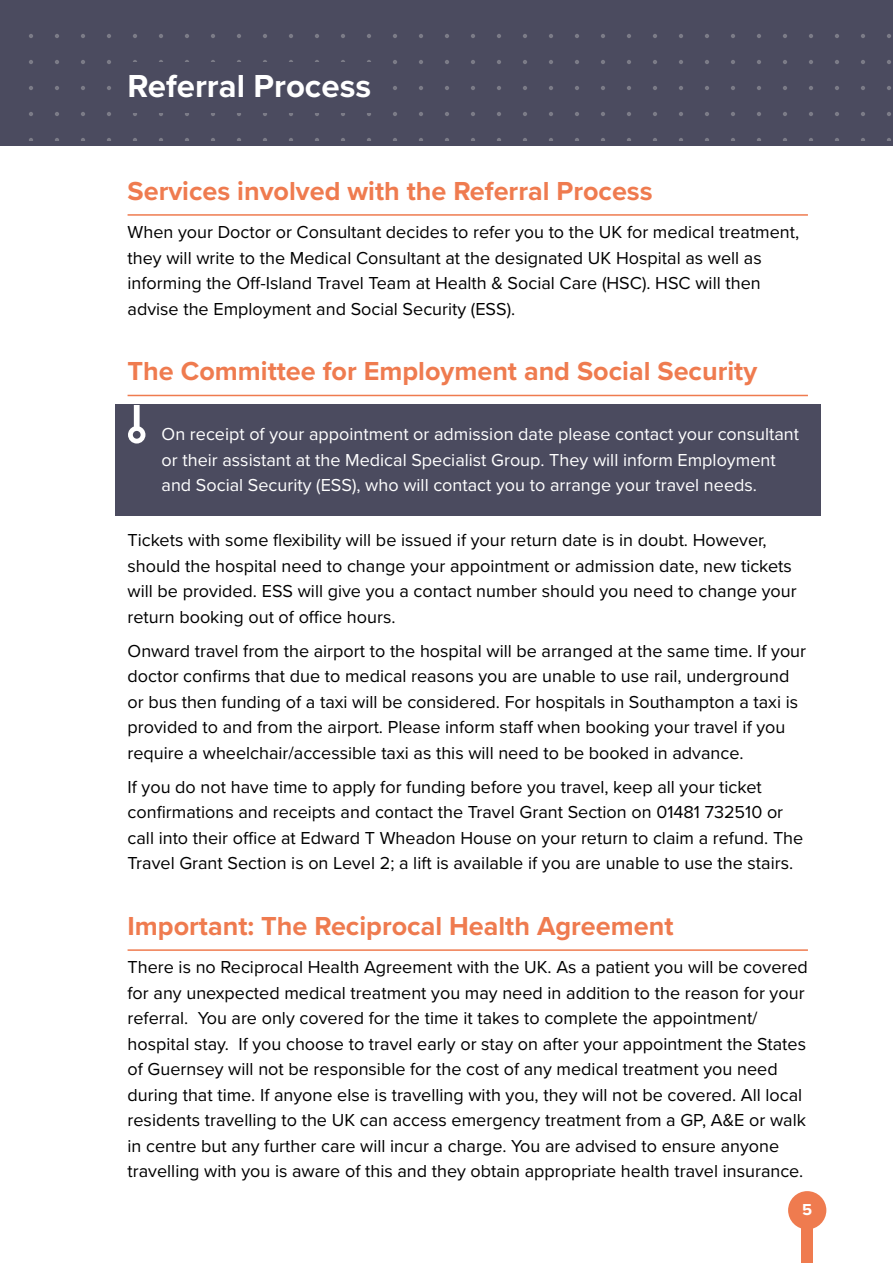
<style>
.page{position:relative;width:893px;height:1263px;background:#fff}
.page>*{position:absolute;margin:0;border:0;box-sizing:border-box;transform-origin:0 0}
.t1{font:700 33px "Proxima Nova";color:#fff}
.t2{font:700 27px "Proxima Nova";color:#ef7b4f}
.t3{font:18px/25.5px "Proxima Nova";color:#000}
.t4{font:18px/25.5px "Proxima Nova";color:#fff}
.t5{font:700 16.5px "Proxima Nova";color:#fff}
</style>
<div class="page">
<div style="left:0;top:0;width:893px;height:146px;background:#4b4b5f"></div>
<svg style="left:29px;top:34px;width:862px;height:106px"></svg>
<div style="left:801px;top:1212px;width:12px;height:51px;background:#ef7b4f"></div>
<div style="left:788px;top:1191px;width:38px;height:38px;background:#ef7b4f;border-radius:50%"></div>
<div style="left:119px;top:63px;width:261px;height:50px;background:#4b4b5f"></div>
<hr style="left:128px;top:214px;width:680px;height:2px;background:#ef7b4f">
<hr style="left:128px;top:395px;width:680px;height:1px;background:#ef7b4f">
<div style="left:115px;top:404px;width:706px;height:112px;background:#4b4b5f"></div>
<hr style="left:128px;top:949px;width:680px;height:2px;background:#ef7b4f">
<svg style="left:128px;top:394px;width:17px;height:50px"></svg>
<h1 class="t1" style="left:128px;top:62px;width:245px">Referral Process</h1>
<h2 class="t2" style="left:128px;top:171px;width:527px">Services involved with the Referral Process</h2>
<p class="t3" style="left:128px;top:219px;width:673px">When your Doctor or Consultant decides to refer you to the UK for medical treatment, they will write to the Medical Consultant at the designated UK Hospital as well as informing the Off-Island Travel Team at Health &amp; Social Care (HSC). HSC will then advise the Employment and Social Security (ESS).</p>
<h2 class="t2" style="left:128px;top:351px;width:631px">The Committee for Employment and Social Security</h2>
<p class="t4" style="left:162px;top:420px;width:639px">On receipt of your appointment or admission date please contact your consultant or their assistant at the Medical Specialist Group. They will inform Employment and Social Security (ESS), who will contact you to arrange your travel needs.</p>
<p class="t3" style="left:128px;top:527px;width:671px">Tickets with some flexibility will be issued if your return date is in doubt. However, should the hospital need to change your appointment or admission date, new tickets will be provided. ESS will give you a contact number should you need to change your return booking out of office hours.</p>
<p class="t3" style="left:128px;top:637px;width:680px">Onward travel from the airport to the hospital will be arranged at the same time. If your doctor confirms that due to medical reasons you are unable to use rail, underground or bus then funding of a taxi will be considered. For hospitals in Southampton a taxi is provided to and from the airport. Please inform staff when booking your travel if you require a wheelchair/accessible taxi as this will need to be booked in advance.</p>
<p class="t3" style="left:128px;top:773px;width:677px">If you do not have time to apply for funding before you travel, keep all your ticket confirmations and receipts and contact the Travel Grant Section on 01481 732510 or call into their office at Edward T Wheadon House on your return to claim a refund. The Travel Grant Section is on Level 2; a lift is available if you are unable to use the stairs.</p>
<h2 class="t2" style="left:128px;top:906px;width:547px">Important: The Reciprocal Health Agreement</h2>
<p class="t3" style="left:128px;top:954px;width:682px">There is no Reciprocal Health Agreement with the UK. As a patient you will be covered for any unexpected medical treatment you may need in addition to the reason for your referral. You are only covered for the time it takes to complete the appointment/ hospital stay. If you choose to travel early or stay on after your appointment the States of Guernsey will not be responsible for the cost of any medical treatment you need during that time. If anyone else is travelling with you, they will not be covered. All local residents travelling to the UK can access emergency treatment from a GP, A&amp;E or walk in centre but any further care will incur a charge. You are advised to ensure anyone travelling with you is aware of this and they obtain appropriate health travel insurance.</p>
<p class="t5" style="left:802px;top:1197px;width:12px">5</p>
</div>
